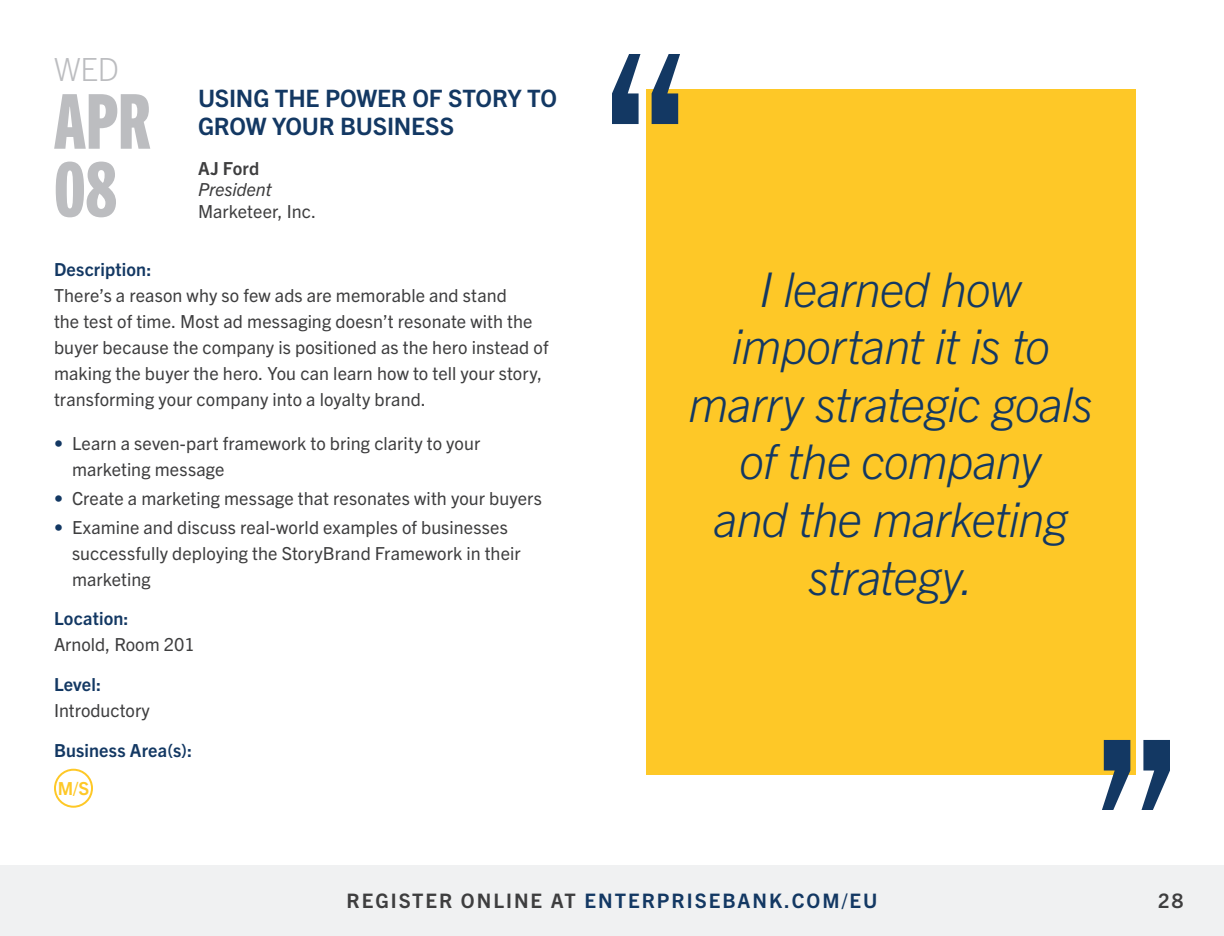
<style>
.page{position:relative;width:1224px;height:936px;background:#fff}
.page>*{position:absolute;margin:0;border:0;box-sizing:border-box;transform-origin:0 0}
.t1{font:76px/68px "Trade Gothic Next LT Pro Hv Cm";color:#bcbdc0}
.t2{font:italic 300 48px/57.6px "Trade Gothic Next LT Pro";letter-spacing:-.025em;color:#133863;text-align:center}
.t3{font:300 32px "Trade Gothic Next LT Pro";color:#bcbdc0}
.t4{font:700 24px/28px "Trade Gothic Next LT Pro";letter-spacing:-.01em;color:#133863}
.t5{font:700 20px "Trade Gothic Next LT Pro";letter-spacing:.1em;color:#133863}
.t6{font:700 20px "Trade Gothic Next LT Pro";color:#3e3e3f}
.t7{font:18px/26px "Trade Gothic Next LT Pro";letter-spacing:.005em;color:#3e3e3f}
.t8{font:700 18px "Trade Gothic Next LT Pro";letter-spacing:.01em;color:#133863}
.t9{font:italic 18px "Trade Gothic Next LT Pro";color:#3e3e3f}
.t10{font:700 18px "Trade Gothic Next LT Pro";letter-spacing:.01em;color:#3e3e3f}
.t11{font:700 18px "Trade Gothic Next LT Pro";color:#fec827}
.s1{color:#133863}
.s2{color:#3e3e3f}
</style>
<div class="page">
<div style="left:0;top:866px;width:1224px;height:70px;background:#f0f1f2"></div>
<div style="left:54px;top:769px;width:39px;height:39px;border:2px solid #fec827;border-radius:50%"></div>
<div style="left:646px;top:89px;width:490px;height:686px;background:#fec827"></div>
<svg style="left:652px;top:54px;width:28px;height:70px"></svg>
<svg style="left:612px;top:54px;width:28px;height:70px"></svg>
<svg style="left:1102px;top:740px;width:28px;height:70px"></svg>
<svg style="left:1142px;top:740px;width:28px;height:70px"></svg>
<h3 class="t3" style="left:54px;top:47px;width:66px">WED</h3>
<h1 class="t1" style="left:54px;top:83px;width:98px">APR<br>08</h1>
<h3 class="t4" style="left:198px;top:83px;width:361px">USING THE POWER OF STORY TO<br>GROW YOUR BUSINESS</h3>
<p class="t10" style="left:198px;top:156px;width:63px">AJ Ford</p>
<p class="t9" style="left:198px;top:177px;width:75px">President</p>
<p class="t7" style="left:198px;top:197px;width:120px">Marketeer, Inc.</p>
<p class="t8" style="left:54px;top:257px;width:99px">Description:</p>
<p class="t7" style="left:54px;top:281px;width:496px">There’s a reason why so few ads are memorable and stand<br>the test of time. Most ad messaging doesn’t resonate with the buyer because the company is positioned as the hero instead of making the buyer the hero. You can learn how to tell your story, transforming your company into a loyalty brand.</p>
<p class="t7" style="left:72px;top:429px;width:410px;text-indent:-18px"><span class="s1">•</span> Learn a seven-part framework to bring clarity to your marketing message</p>
<p class="t7" style="left:54px;top:484px;width:490px"><span class="s1">•</span> Create a marketing message that resonates with your buyers</p>
<p class="t7" style="left:72px;top:513px;width:450px;text-indent:-18px"><span class="s1">•</span> Examine and discuss real-world examples of businesses successfully deploying the StoryBrand Framework in their marketing</p>
<p class="t8" style="left:54px;top:606px;width:76px">Location:</p>
<p class="t7" style="left:54px;top:631px;width:142px">Arnold, Room 201</p>
<p class="t8" style="left:54px;top:672px;width:49px">Level:</p>
<p class="t7" style="left:54px;top:696px;width:97px">Introductory</p>
<p class="t8" style="left:54px;top:738px;width:140px">Business Area(s):</p>
<p class="t11" style="left:58px;top:776px;width:33px">M/S</p>
<h2 class="t2" style="left:688px;top:257px;width:408px">I learned how important it is to marry strategic goals of the company<br>and the marketing strategy.</h2>
<p class="t5" style="left:347px;top:887px;width:532px"><span class="s2">REGISTER ONLINE AT</span> ENTERPRISEBANK.COM/EU</p>
<p class="t6" style="left:1158px;top:887px;width:26px">28</p>
</div>
